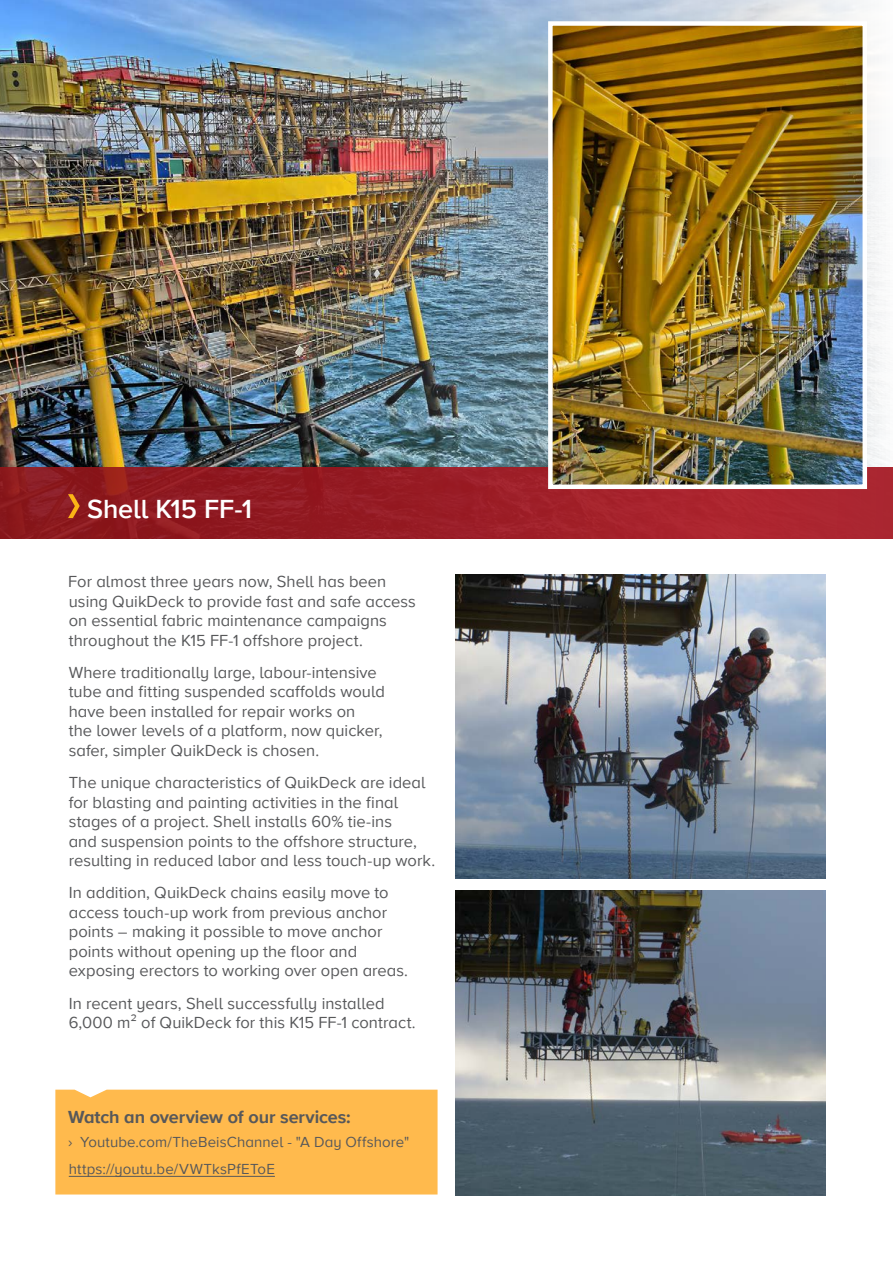
<style>
.page{position:relative;width:893px;height:1263px;background:#fff}
.page>*{position:absolute;margin:0;border:0;box-sizing:border-box;transform-origin:0 0}
.Page_Sub-Header{font:600 27px "Proxima Nova A";letter-spacing:-.005em;color:#fff}
.Sub-Paragraph_Header{font:700 18px "Proxima Nova A";letter-spacing:-.005em;color:#57585a}
.Sub-Paragraph_Header-2{font:16.5px/19.5px "Proxima Nova A";letter-spacing:.005em;color:#57585a}
.t1{font:15px/27px "Proxima Nova A";letter-spacing:.01em;color:#57585a}
</style>
<div class="page">
<img style="left:0;top:0;width:893px;height:468px">
<div style="left:0;top:468px;width:893px;height:71px;background:linear-gradient(to right,#87171c,#b02732)"></div>
<svg style="left:68px;top:494px;width:12px;height:24px"></svg>
<img style="left:553px;top:26px;width:309px;height:458px">
<div style="left:548px;top:21px;width:319px;height:468px;border:4px solid #fff"></div>
<img style="left:455px;top:574px;width:370px;height:305px">
<div style="left:55px;top:1090px;width:383px;height:104px;background:#ffba4d"></div>
<hr style="left:69px;top:1176px;width:206px;height:1px;background:#57585a">
<img style="left:455px;top:890px;width:370px;height:305px">
<p class="Page_Sub-Header" style="left:87px;top:489px;width:167px">Shell K15 FF-1</p>
<p class="Sub-Paragraph_Header-2" style="left:68px;top:571px;width:349px">For almost three years now, Shell has been using QuikDeck to provide fast and safe access on essential fabric maintenance campaigns throughout the K15 FF-1 offshore project.</p>
<p class="Sub-Paragraph_Header-2" style="left:69px;top:662px;width:318px">Where traditionally large, labour-intensive tube and fitting suspended scaffolds would have been installed for repair works on<br>the lower levels of a platform, now quicker, safer, simpler QuikDeck is chosen.</p>
<p class="Sub-Paragraph_Header-2" style="left:69px;top:772px;width:368px">The unique characteristics of QuikDeck are ideal for blasting and painting activities in the final stages of a project. Shell installs 60% tie-ins<br>and suspension points to the offshore structure, resulting in reduced labor and less touch-up work.</p>
<p class="Sub-Paragraph_Header-2" style="left:69px;top:882px;width:341px">In addition, QuikDeck chains easily move to access touch-up work from previous anchor points – making it possible to move anchor points without opening up the floor and exposing erectors to working over open areas.</p>
<p class="Sub-Paragraph_Header-2" style="left:69px;top:993px;width:348px">In recent years, Shell successfully installed<br>6,000 m² of QuikDeck for this K15 FF-1 contract.</p>
<p class="Sub-Paragraph_Header" style="left:68px;top:1104px;width:284px">Watch an overview of our services:</p>
<p class="t1" style="left:68px;top:1128px;width:343px">› Youtube.com/TheBeisChannel - "A Day Offshore" https://youtu.be/VWTksPfEToE</p>
</div>
